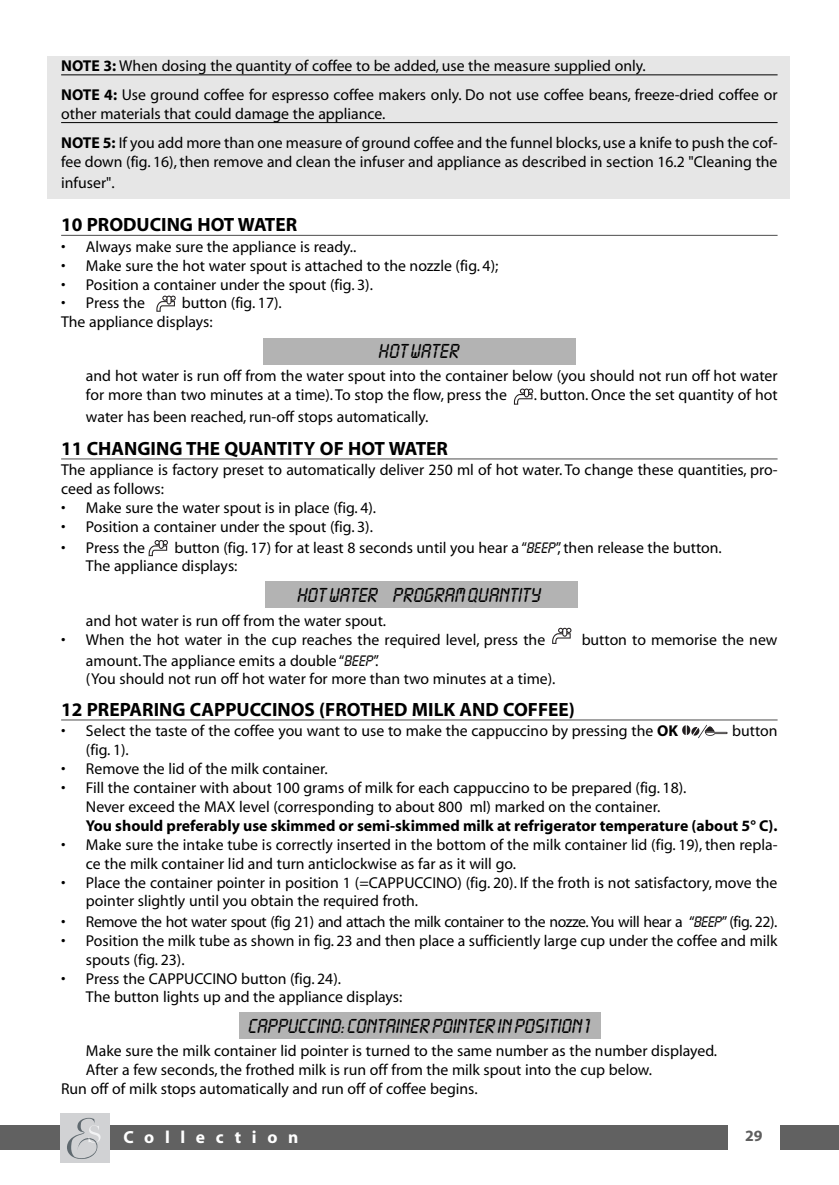
<style>
.page{position:relative;width:839px;height:1185px;background:#fff}
.page>*{position:absolute;margin:0;border:0;box-sizing:border-box;transform-origin:0 0}
.t1{font:21px "Lcd Plain";color:#000}
.t2{font:700 19.25px "Myriad";color:#000}
.t3{font:700 17.5px "Myriad";letter-spacing:.61em;color:#fff}
.t4{font:15.75px/18.9px "Myriad";color:#000}
.t5{font:15.75px "Myriad";letter-spacing:-.025em;color:#000}
.t6{font:700 15.75px "Myriad";color:#000}
.t7{font:700 15.75px "Myriad";color:#5e5e5e}
.s1{font-weight:700}
.s2{font-family:"Lcd Plain"}
</style>
<div class="page">
<div style="left:239px;top:1012px;width:361px;height:27px;background:#b3b3b3"></div>
<div style="left:265px;top:581px;width:312px;height:27px;background:#b3b3b3"></div>
<div style="left:262px;top:338px;width:313px;height:27px;background:#b3b3b3"></div>
<div style="left:47px;top:57px;width:741px;height:142px;background:#e6e6e6"></div>
<div style="left:0;top:1125px;width:18px;height:25px;background:#616161"></div>
<div style="left:10px;top:1125px;width:828px;height:25px;background:#616161"></div>
<div style="left:60px;top:1113px;width:49px;height:50px;background:#d1d2d4"></div>
<svg style="left:67px;top:1118px;width:33px;height:41px"></svg>
<div style="left:728px;top:1112px;width:51px;height:50px;background:#fff"></div>
<hr style="left:61px;top:74px;width:716px;height:1px;background:#000">
<hr style="left:61px;top:122px;width:716px;height:1px;background:#000">
<hr style="left:61px;top:235px;width:716px;height:1px;background:#4d4d4d">
<hr style="left:61px;top:458px;width:716px;height:1px;background:#4d4d4d">
<hr style="left:61px;top:719px;width:716px;height:1px;background:#4d4d4d">
<svg style="left:156px;top:296px;width:20px;height:16px"></svg>
<svg style="left:513px;top:388px;width:20px;height:17px"></svg>
<svg style="left:149px;top:540px;width:19px;height:16px"></svg>
<svg style="left:552px;top:628px;width:19px;height:16px"></svg>
<svg style="left:682px;top:725px;width:45px;height:13px"></svg>
<p class="t4" style="left:61px;top:53px;width:717px;line-height:28.9px"><span class="s1">NOTE 3:</span> When dosing the quantity of coffee to be added, use the measure supplied only.<br><span class="s1">NOTE 4:</span> Use ground coffee for espresso coffee makers only. Do not use coffee beans, freeze-dried coffee or</p>
<p class="t4" style="left:61px;top:101px;width:717px;line-height:28.9px">other materials that could damage the appliance.<br><span class="s1">NOTE 5:</span> If you add more than one measure of ground coffee and the funnel blocks, use a knife to push the cof-</p>
<p class="t4" style="left:61px;top:152px;width:717px;line-height:21.3px">fee down (fig. 16), then remove and clean the infuser and appliance as described in section 16.2 "Cleaning the infuser".</p>
<p class="t2" style="left:61px;top:217px;width:237px">10 PRODUCING HOT WATER</p>
<p class="t4" style="left:61px;top:238px;width:296px">• Always make sure the appliance is ready..</p>
<p class="t4" style="left:61px;top:257px;width:438px">• Make sure the hot water spout is attached to the nozzle (fig. 4);</p>
<p class="t4" style="left:61px;top:276px;width:313px">• Position a container under the spout (fig. 3).</p>
<p class="t4" style="left:61px;top:295px;width:85px">• Press the</p>
<p class="t4" style="left:61px;top:295px;width:222px;text-indent:121px">button (fig. 17).<br>The appliance displays:</p>
<h1 class="t1" style="left:379px;top:338px;width:82px">HOT WATER</h1>
<p class="t4" style="left:86px;top:368px;width:693px">and hot water is run off from the water spout into the container below (you should not run off hot water for more than two minutes at a time). To stop the flow, press the</p>
<p class="t4" style="left:533px;top:387px;width:245px">. button. Once the set quantity of hot</p>
<p class="t4" style="left:86px;top:408px;width:344px">water has been reached, run-off stops automatically.</p>
<p class="t2" style="left:61px;top:441px;width:388px">11 CHANGING THE QUANTITY OF HOT WATER</p>
<p class="t4" style="left:61px;top:462px;width:717px">The appliance is factory preset to automatically deliver 250 ml of hot water. To change these quantities, pro&shy;ceed as follows:</p>
<p class="t4" style="left:61px;top:500px;width:316px">• Make sure the water spout is in place (fig. 4).</p>
<p class="t4" style="left:61px;top:518px;width:313px">• Position a container under the spout (fig. 3).</p>
<p class="t4" style="left:61px;top:539px;width:85px">• Press the</p>
<p class="t4" style="left:86px;top:540px;width:637px;line-height:18.4px;text-indent:88px">button (fig. 17) for at least 8 seconds until you hear a “<span class="s2">BEEP</span>”, then release the button.<br>The appliance displays:</p>
<h1 class="t1" style="left:297px;top:582px;width:245px">HOT WATER PROGRAM QUANTITY</h1>
<p class="t4" style="left:86px;top:613px;width:301px">and hot water is run off from the water spout.</p>
<p class="t4" style="left:61px;top:632px;width:485px">• When the hot water in the cup reaches the required level, press the</p>
<p class="t4" style="left:581px;top:632px;width:197px">button to memorise the new</p>
<p class="t4" style="left:86px;top:653px;width:471px;line-height:18.4px">amount. The appliance emits a double “<span class="s2">BEEP</span>”.<br>(You should not run off hot water for more than two minutes at a time).</p>
<p class="t2" style="left:61px;top:702px;width:515px">12 PREPARING CAPPUCCINOS (FROTHED MILK AND COFFEE)</p>
<p class="t4" style="left:61px;top:723px;width:618px">• Select the taste of the coffee you want to use to make the cappuccino by pressing the <span class="s1">OK</span></p>
<p class="t4" style="left:732px;top:723px;width:47px">button</p>
<p class="t4" style="left:86px;top:742px;width:44px">(fig. 1).</p>
<p class="t4" style="left:61px;top:761px;width:268px">• Remove the lid of the milk container.</p>
<p class="t4" style="left:61px;top:779px;width:626px;text-align:center">• Fill the container with about 100 grams of milk for each cappuccino to be prepared (fig. 18).<br>Never exceed the MAX level (corresponding to about 800 ml) marked on the container.</p>
<p class="t6" style="left:86px;top:820px;width:693px">You should preferably use skimmed or semi-skimmed milk at refrigerator temperature (about 5° C).</p>
<p class="t4" style="left:86px;top:836px;width:692px;text-indent:-25px">• Make sure the intake tube is correctly inserted in the bottom of the milk container lid (fig. 19), then repla&shy;ce the milk container lid and turn anticlockwise as far as it will go.</p>
<p class="t4" style="left:86px;top:874px;width:692px;text-indent:-25px">• Place the container pointer in position 1 (=CAPPUCCINO) (fig. 20). If the froth is not satisfactory, move the pointer slightly until you obtain the required froth.</p>
<p class="t5" style="left:61px;top:916px;width:717px">• Remove the hot water spout (fig 21) and attach the milk container to the nozze. You will hear a “<span class="s2">BEEP</span>” (fig. 22).</p>
<p class="t4" style="left:86px;top:932px;width:693px;text-indent:-25px">• Position the milk tube as shown in fig. 23 and then place a sufficiently large cup under the coffee and milk spouts (fig. 23).</p>
<p class="t4" style="left:86px;top:970px;width:318px;text-indent:-25px">• Press the CAPPUCCINO button (fig. 24).<br>The button lights up and the appliance displays:</p>
<h1 class="t1" style="left:248px;top:1013px;width:343px">CAPPUCCINO: CONTAINER POINTER IN POSITION 1</h1>
<p class="t4" style="left:86px;top:1043px;width:632px">Make sure the milk container lid pointer is turned to the same number as the number displayed.</p>
<p class="t4" style="left:86px;top:1062px;width:567px">After a few seconds, the frothed milk is run off from the milk spout into the cup below.</p>
<p class="t4" style="left:61px;top:1081px;width:418px">Run off of milk stops automatically and run off of coffee begins.</p>
<p class="t3" style="left:123px;top:1131px;width:176px">Collection</p>
<p class="t7" style="left:744px;top:1130px;width:19px">29</p>
</div>
